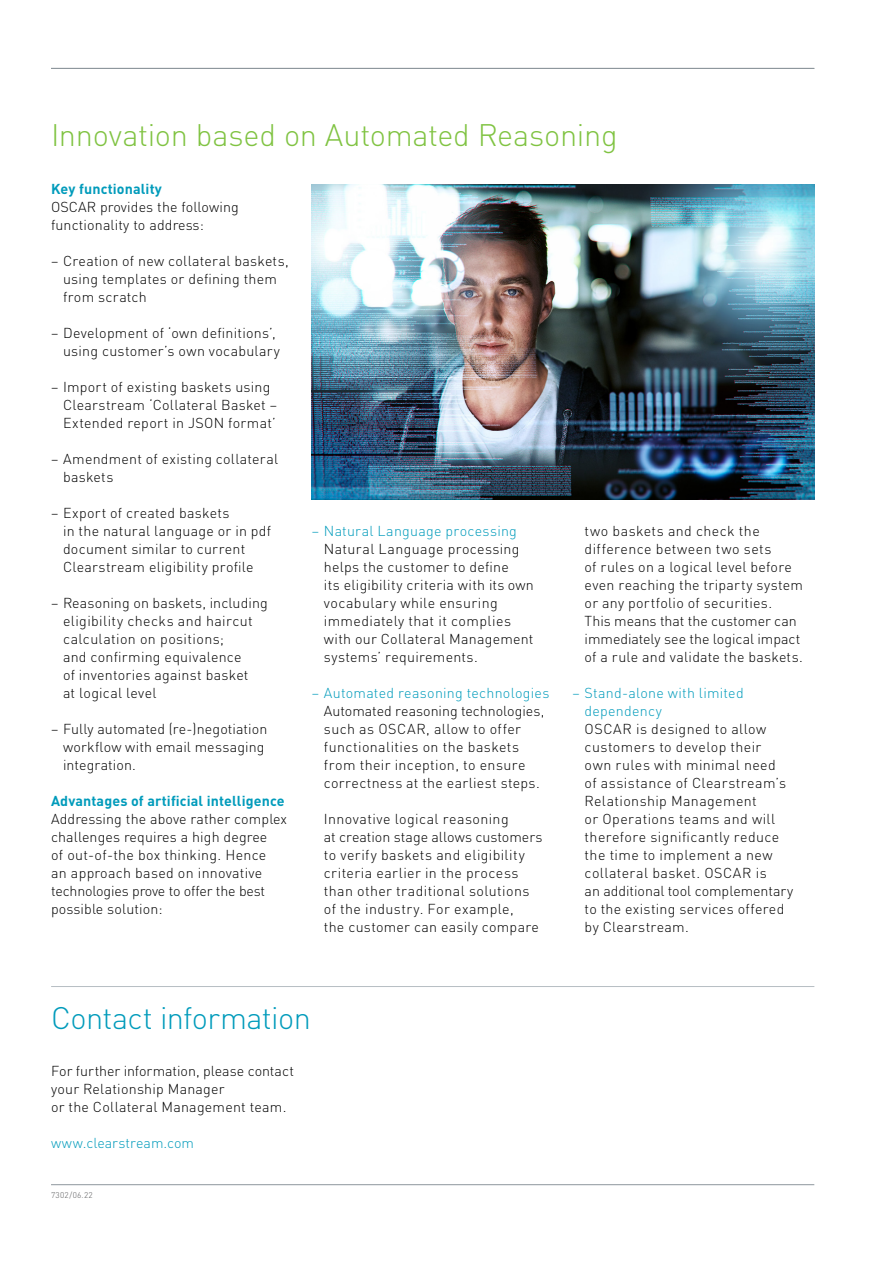
<style>
.page{position:relative;width:893px;height:1263px;background:#fff}
.page>*{position:absolute;margin:0;border:0;box-sizing:border-box;transform-origin:0 0}
.t1{font:300 30.75px "DIN";letter-spacing:-.01em;color:#80c342}
.t2{font:300 30.75px "DIN";letter-spacing:-.02em;color:#009bbb}
.t3{font:300 14.25px/18px "DIN";letter-spacing:.02em;color:#000}
.t4{font:300 14.25px/18px "DIN";letter-spacing:.015em;color:#009bbb}
.t5{font:700 14.25px "DIN";letter-spacing:.01em;color:#009bbb}
.t6{font:300 8.25px "DIN";letter-spacing:.035em;color:#58595b}
</style>
<div class="page">
<hr style="left:51px;top:1184px;width:763px;height:1px;background:#8e979d">
<hr style="left:51px;top:68px;width:763px;height:1px;background:#8e979d">
<hr style="left:51px;top:986px;width:763px;height:1px;background:#b7bec3">
<img style="left:312px;top:184px;width:503px;height:316px">
<h1 class="t1" style="left:51px;top:116px;width:568px">Innovation based on Automated Reasoning</h1>
<p class="t5" style="left:51px;top:180px;width:112px">Key functionality</p>
<p class="t3" style="left:51px;top:198px;width:189px">OSCAR provides the following functionality to address:</p>
<p class="t3" style="left:63px;top:252px;width:227px;text-indent:-12px">– Creation of new collateral baskets, using templates or defining them from scratch</p>
<p class="t3" style="left:51px;top:324px;width:230px;text-align:right">– Development of ‘own definitions’, using customer’s own vocabulary</p>
<p class="t3" style="left:63px;top:378px;width:216px;text-indent:-12px">– Import of existing baskets using<br>Clearstream ‘Collateral Basket –<br>Extended report in JSON format’</p>
<p class="t3" style="left:63px;top:450px;width:217px;text-indent:-12px">– Amendment of existing collateral baskets</p>
<p class="t3" style="left:63px;top:504px;width:210px;text-indent:-12px">– Export of created baskets<br>in the natural language or in pdf document similar to current<br>Clearstream eligibility profile</p>
<p class="t3" style="left:63px;top:594px;width:206px;text-indent:-12px">– Reasoning on baskets, including eligibility checks and haircut calculation on positions;<br>and confirming equivalence<br>of inventories against basket<br>at logical level</p>
<p class="t3" style="left:63px;top:720px;width:206px;text-indent:-12px">– Fully automated (re-)negotiation workflow with email messaging integration.</p>
<p class="t5" style="left:51px;top:791px;width:235px">Advantages of artificial intelligence</p>
<p class="t3" style="left:51px;top:810px;width:238px">Addressing the above rather complex challenges requires a high degree<br>of out-of-the box thinking. Hence<br>an approach based on innovative technologies prove to offer the best possible solution:</p>
<p class="t3" style="left:585px;top:522px;width:220px">two baskets and check the difference between two sets<br>of rules on a logical level before even reaching the triparty system or any portfolio of securities.<br>This means that the customer can immediately see the logical impact of a rule and validate the baskets.</p>
<p class="t4" style="left:585px;top:684px;width:161px;text-indent:-12px">– Stand-alone with limited dependency</p>
<p class="t3" style="left:585px;top:720px;width:210px">OSCAR is designed to allow customers to develop their<br>own rules with minimal need<br>of assistance of Clearstream’s<br>Relationship Management<br>or Operations teams and will therefore significantly reduce the time to implement a new collateral basket. OSCAR is<br>an additional tool complementary to the existing services offered by Clearstream.</p>
<p class="t4" style="left:312px;top:522px;width:207px">– Natural Language processing</p>
<p class="t3" style="left:324px;top:540px;width:211px">Natural Language processing helps the customer to define<br>its eligibility criteria with its own vocabulary while ensuring immediately that it complies with our Collateral Management systems’ requirements.</p>
<p class="t4" style="left:312px;top:684px;width:239px">– Automated reasoning technologies</p>
<p class="t3" style="left:324px;top:702px;width:222px">Automated reasoning technologies, such as OSCAR, allow to offer functionalities on the baskets from their inception, to ensure correctness at the earliest steps.</p>
<p class="t3" style="left:324px;top:810px;width:220px">Innovative logical reasoning<br>at creation stage allows customers to verify baskets and eligibility criteria earlier in the process than other traditional solutions of the industry. For example,<br>the customer can easily compare</p>
<h1 class="t2" style="left:51px;top:999px;width:261px">Contact information</h1>
<p class="t3" style="left:51px;top:1062px;width:244px">For further information, please contact your Relationship Manager<br>or the Collateral Management team.</p>
<p class="t4" style="left:51px;top:1134px;width:145px">www.clearstream.com</p>
<p class="t6" style="left:51px;top:1190px;width:43px">7302/06.22</p>
</div>
